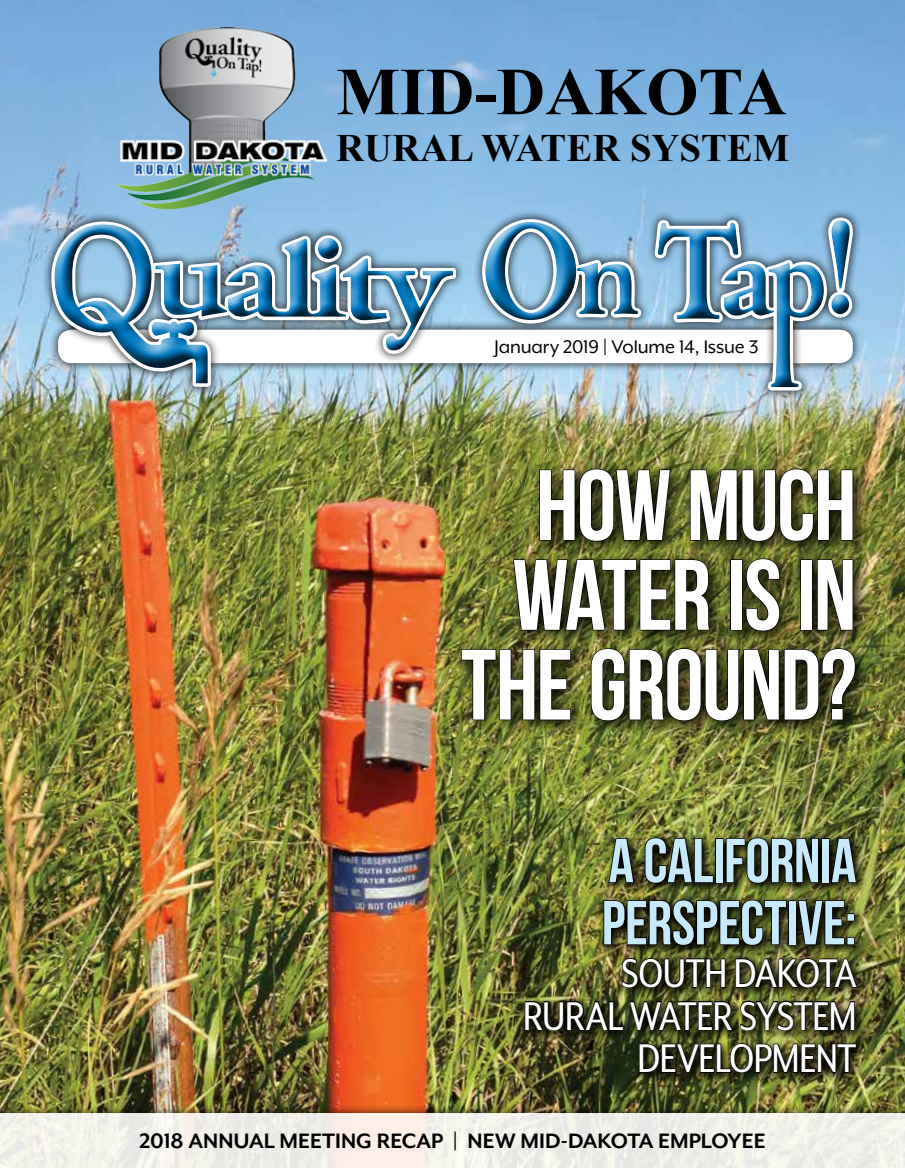
<style>
.page{position:relative;width:905px;height:1168px;background:#fff}
.page>*{position:absolute;margin:0;border:0;box-sizing:border-box;transform-origin:0 0}
.t1{font:99.75px/89.8px "Bebas Neue";letter-spacing:-.015em;color:#fff;text-align:right}
.t2{font:700 67.2px "Times New Roman";color:#000}
.t3{font:62.1px/62.1px "Bebas Neue";letter-spacing:-.005em;color:#c7e9fa}
.t4{font:46.05px/42.6px "Mr Eaves XL Mod Nar OT";letter-spacing:-.005em;color:#fff;text-align:right}
.t5{font:700 38.7px "Times New Roman";color:#000}
.t6{font:700 24px "Mr Eaves XL Mod OT";color:#000}
.t7{font:21px "Mr Eaves XL Mod OT";letter-spacing:-.005em;color:#000}
</style>
<div class="page">
<img style="left:0;top:0;width:904px;height:1104px">
<img style="left:517px;top:831px;width:351px;height:255px">
<svg style="left:607px;top:837px;width:28px;height:47px"></svg>
<svg style="left:644px;top:837px;width:70px;height:47px;background:#242610"></svg>
<div style="left:715px;top:838px;width:8px;height:45px;border:2px solid #000"></div>
<svg style="left:725px;top:837px;width:94px;height:47px;background:#18190b"></svg>
<div style="left:821px;top:838px;width:8px;height:45px;border:2px solid #000"></div>
<svg style="left:830px;top:837px;width:27px;height:47px"></svg>
<svg style="left:602px;top:899px;width:185px;height:47px;background:#1d1e0d"></svg>
<div style="left:788px;top:900px;width:8px;height:45px;border:2px solid #000"></div>
<svg style="left:796px;top:899px;width:59px;height:48px;background:#21220e"></svg>
<svg style="left:620px;top:957px;width:106px;height:32px;background:#292b13"></svg>
<svg style="left:734px;top:957px;width:124px;height:32px;background:#2a2c14"></svg>
<svg style="left:524px;top:1000px;width:331px;height:31px;background:#262712"></svg>
<svg style="left:638px;top:1042px;width:219px;height:32px;background:#232410"></svg>
<div style="left:41px;top:208px;width:821px;height:192px;background:#000;opacity:.75"></div>
<svg style="left:654px;top:218px;width:198px;height:172px"></svg>
<div style="left:54px;top:220px;width:795px;height:181px;background:#000;opacity:.75"></div>
<div style="left:0;top:1104px;width:904px;height:64px;background:#000;opacity:.75"></div>
<div style="left:0;top:1113px;width:904px;height:55px;background:#f1efe9"></div>
<img style="left:451px;top:460px;width:421px;height:278px">
<svg style="left:538px;top:468px;width:133px;height:74px;background:#2b2d13"></svg>
<svg style="left:689px;top:468px;width:164px;height:74px;background:#2c2e13"></svg>
<svg style="left:512px;top:558px;width:199px;height:73px;background:#2c3013"></svg>
<div style="left:730px;top:559px;width:12px;height:71px;border:1px solid #000"></div>
<svg style="left:745px;top:558px;width:35px;height:74px;background:#303214"></svg>
<div style="left:800px;top:559px;width:12px;height:71px;border:1px solid #000"></div>
<svg style="left:816px;top:559px;width:37px;height:72px;background:#23230f"></svg>
<svg style="left:460px;top:648px;width:111px;height:73px;background:#373a18"></svg>
<svg style="left:590px;top:648px;width:266px;height:74px;background:#2b2d14"></svg>
<img style="left:115px;top:28px;width:212px;height:183px">
<h2 class="t2" style="left:336px;top:45px;width:452px">MID-DAKOTA</h2>
<h3 class="t5" style="left:336px;top:121px;width:454px">RURAL WATER SYSTEM</h3>
<p class="t7" style="left:494px;top:337px;width:265px">January 2019 | Volume 14, Issue 3</p>
<h1 class="t1" style="left:461px;top:459px;width:397px">HOW MUCH<br>WATER IS IN<br>THE GROUND?</h1>
<h3 class="t3" style="left:601px;top:829px;width:256px">A CALIFORNIA<br>PERSPECTIVE:</h3>
<h3 class="t4" style="left:523px;top:952px;width:335px">SOUTH DAKOTA<br>RURAL WATER SYSTEM<br>DEVELOPMENT</h3>
<p class="t6" style="left:139px;top:1129px;width:627px">2018 ANNUAL MEETING RECAP | NEW MID-DAKOTA EMPLOYEE</p>
</div>
